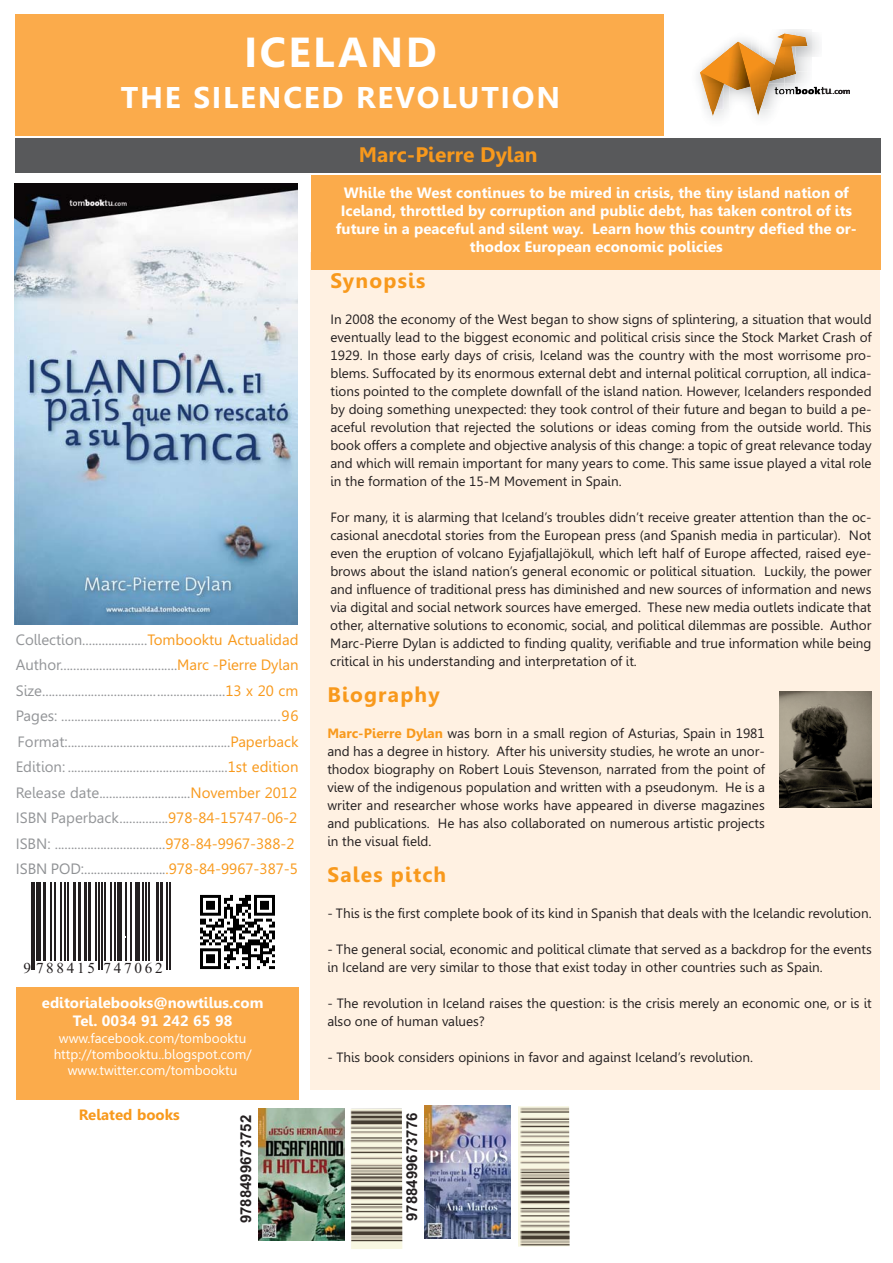
<style>
.page{position:relative;width:893px;height:1263px;background:#fff}
.page>*{position:absolute;margin:0;border:0;box-sizing:border-box;transform-origin:0 0}
.t1{font:700 42px "Gisha";letter-spacing:.06em;color:#fff}
.t2{font:700 30px "Gisha";letter-spacing:.06em;color:#fff}
.t3{font:700 21px "Gisha";letter-spacing:.055em;color:#f8991c}
.t4{font:700 21px "Gisha";color:#f8991c}
.t5{font:15.15px "Times New Roman";letter-spacing:.175em;color:#231f20}
.t6{font:15px/25.5px "Gisha";color:#939598}
.t7{font:700 15px/18px "Gisha";color:#fff;text-align:center}
.t8{font:700 15px "Arial";color:#231f20}
.t9{font:700 15px "Gisha";color:#f8991c}
.t10{font:13.5px/18px "Gisha";color:#231f20;text-align:justify}
.t11{font:13.5px/16.2px "Gisha";color:#fff;text-align:center}
.s1{color:#f8991c}
.s2{color:#8f9194}
.s3{font-weight:700;color:#f8991c}
</style>
<div class="page">
<div style="left:16px;top:139px;width:865px;height:34px;background:#58595b"></div>
<div style="left:310px;top:252px;width:570px;height:838px;background:#fff1e2"></div>
<div style="left:16px;top:15px;width:648px;height:121px;background:#fbab4b"></div>
<div style="left:16px;top:987px;width:282px;height:113px;background:#fbab4b"></div>
<svg style="left:32px;top:882px;width:139px;height:88px"></svg>
<hr style="left:31px;top:882px;width:1px;height:88px;background:#231f20">
<hr style="left:34px;top:882px;width:1px;height:88px;background:#231f20">
<hr style="left:37px;top:882px;width:4px;height:79px;background:#231f20">
<hr style="left:43px;top:882px;width:2px;height:79px;background:#231f20">
<hr style="left:50px;top:882px;width:1px;height:79px;background:#231f20">
<hr style="left:54px;top:882px;width:2px;height:79px;background:#231f20">
<hr style="left:60px;top:882px;width:1px;height:79px;background:#231f20">
<hr style="left:65px;top:882px;width:1px;height:79px;background:#231f20">
<hr style="left:68px;top:882px;width:1px;height:79px;background:#231f20">
<hr style="left:74px;top:882px;width:2px;height:79px;background:#231f20">
<hr style="left:78px;top:882px;width:3px;height:79px;background:#231f20">
<hr style="left:84px;top:882px;width:2px;height:79px;background:#231f20">
<hr style="left:88px;top:882px;width:3px;height:79px;background:#231f20">
<hr style="left:96px;top:882px;width:1px;height:79px;background:#231f20">
<hr style="left:98px;top:882px;width:2px;height:88px;background:#231f20">
<hr style="left:101px;top:882px;width:2px;height:88px;background:#231f20">
<hr style="left:104px;top:882px;width:1px;height:79px;background:#231f20">
<hr style="left:110px;top:882px;width:1px;height:79px;background:#231f20">
<hr style="left:115px;top:882px;width:1px;height:79px;background:#231f20">
<hr style="left:118px;top:882px;width:4px;height:79px;background:#231f20">
<hr style="left:125px;top:882px;width:1px;height:79px;background:#231f20">
<hr style="left:131px;top:882px;width:1px;height:79px;background:#231f20">
<hr style="left:135px;top:882px;width:4px;height:79px;background:#231f20">
<hr style="left:143px;top:882px;width:1px;height:79px;background:#231f20">
<hr style="left:145px;top:882px;width:2px;height:79px;background:#231f20">
<hr style="left:148px;top:882px;width:2px;height:79px;background:#231f20">
<hr style="left:156px;top:882px;width:2px;height:79px;background:#231f20">
<hr style="left:160px;top:882px;width:3px;height:79px;background:#231f20">
<hr style="left:166px;top:882px;width:1px;height:88px;background:#231f20">
<hr style="left:169px;top:882px;width:1px;height:88px;background:#231f20">
<img style="left:759px;top:110px;width:12px;height:8px">
<img style="left:708px;top:112px;width:16px;height:6px">
<svg style="left:698px;top:29px;width:125px;height:81px"></svg>
<img style="left:15px;top:183px;width:283px;height:441px">
<div style="left:312px;top:176px;width:569px;height:94px;background:#fbab4b"></div>
<img style="left:779px;top:691px;width:93px;height:116px">
<svg style="left:258px;top:1108px;width:1px;height:133px"></svg>
<img style="left:259px;top:1108px;width:86px;height:133px">
<img style="left:351px;top:1109px;width:51px;height:140px">
<img style="left:200px;top:894px;width:75px;height:76px">
<svg style="left:424px;top:1106px;width:87px;height:132px"></svg>
<img style="left:425px;top:1106px;width:85px;height:132px">
<svg style="left:518px;top:1106px;width:1px;height:141px"></svg>
<img style="left:519px;top:1106px;width:50px;height:141px">
<h1 class="t1" style="left:244px;top:36px;width:194px">ICELAND</h1>
<h2 class="t2" style="left:121px;top:86px;width:441px">THE SILENCED REVOLUTION</h2>
<h3 class="t4" style="left:359px;top:147px;width:180px">Marc-Pierre Dylan</h3>
<p class="t6" style="left:16px;top:628px;width:284px">Collection....................<span class="s1">Tombooktu Actualidad </span>Author....................................<span class="s1">Marc -Pierre Dylan </span>Size........................................................<span class="s1">13 x 20 cm </span>Pages: ...................................................................<span class="s1">96<br></span>Format:..................................................<span class="s1">Paperback </span>Edition: .................................................<span class="s1">1st edition </span>Release date............................<span class="s1">November 2012<br></span>ISBN Paperback...............<span class="s1">978-84-15747-06-2<br></span>ISBN: ..................................<span class="s1">978-84-9967-388-2<br></span><span class="s2">ISBN POD:.........................</span><span class="s1">.978-84-9967-387-5</span></p>
<p class="t5" style="left:24px;top:959px;width:140px">9 788415 747062</p>
<p class="t7" style="left:42px;top:995px;width:223px">editorialebooks@nowtilus.com<br>Tel. 0034 91 242 65 98</p>
<p class="t11" style="left:54px;top:1031px;width:199px">www.facebook.com/tombooktu http://tombooktu..blogspot.com/ www.twitter.com/tombooktu</p>
<p class="t5" style="left:145px;top:959px;width:19px">48</p>
<p class="t5" style="left:145px;top:959px;width:19px">24</p>
<p class="t5" style="left:145px;top:959px;width:19px">00</p>
<p class="t5" style="left:145px;top:959px;width:19px">31</p>
<p class="t5" style="left:145px;top:959px;width:19px">17</p>
<p class="t5" style="left:145px;top:959px;width:19px">55</p>
<p class="t7" style="left:336px;top:185px;width:523px">While the West continues to be mired in crisis, the tiny island nation of Iceland, throttled by corruption and public debt, has taken control of its future in a peaceful and silent way. Learn how this country defied the or&shy;thodox European economic policies</p>
<h3 class="t3" style="left:330px;top:272px;width:96px">Synopsis</h3>
<p class="t10" style="left:330px;top:312px;width:543px">In 2008 the economy of the West began to show signs of splintering, a situation that would eventually lead to the biggest economic and political crisis since the Stock Market Crash of 1929. In those early days of crisis, Iceland was the country with the most worrisome pro&shy;blems. Suffocated by its enormous external debt and internal political corruption, all indica&shy;tions pointed to the complete downfall of the island nation. However, Icelanders responded by doing something unexpected: they took control of their future and began to build a pe&shy;aceful revolution that rejected the solutions or ideas coming from the outside world. This book offers a complete and objective analysis of this change: a topic of great relevance today and which will remain important for many years to come. This same issue played a vital role in the formation of the 15-M Movement in Spain.</p>
<p class="t10" style="left:330px;top:510px;width:543px">For many, it is alarming that Iceland’s troubles didn’t receive greater attention than the oc&shy;casional anecdotal stories from the European press (and Spanish media in particular). Not even the eruption of volcano Eyjafjallajökull, which left half of Europe affected, raised eye&shy;brows about the island nation’s general economic or political situation. Luckily, the power and influence of traditional press has diminished and new sources of information and news via digital and social network sources have emerged. These new media outlets indicate that other, alternative solutions to economic, social, and political dilemmas are possible. Author Marc-Pierre Dylan is addicted to finding quality, verifiable and true information while being critical in his understanding and interpretation of it.</p>
<h3 class="t3" style="left:327px;top:687px;width:114px">Biography</h3>
<p class="t10" style="left:327px;top:726px;width:439px"><span class="s3">Marc-Pierre Dylan</span> was born in a small region of Asturias, Spain in 1981 and has a degree in history. After his university studies, he wrote an unor&shy;thodox biography on Robert Louis Stevenson, narrated from the point of view of the indigenous population and written with a pseudonym. He is a writer and researcher whose works have appeared in diverse magazines and publications. He has also collaborated on numerous artistic projects in the visual field.</p>
<h3 class="t3" style="left:327px;top:867px;width:120px">Sales pitch</h3>
<p class="t10" style="left:327px;top:906px;width:546px">- This is the first complete book of its kind in Spanish that deals with the Icelandic revolution.</p>
<p class="t10" style="left:327px;top:942px;width:546px">- The general social, economic and political climate that served as a backdrop for the events in Iceland are very similar to those that exist today in other countries such as Spain.</p>
<p class="t10" style="left:327px;top:996px;width:546px">- The revolution in Iceland raises the question: is the crisis merely an economic one, or is it also one of human values?</p>
<p class="t10" style="left:327px;top:1050px;width:427px">- This book considers opinions in favor and against Iceland’s revolution.</p>
<p class="t9" style="left:79px;top:1109px;width:102px">Related books</p>
<p class="t8" style="left:236px;top:1223px;width:110px;rotate:-90deg">9788499673752</p>
<p class="t8" style="left:402px;top:1221px;width:110px;rotate:-90deg">9788499673776</p>
</div>
